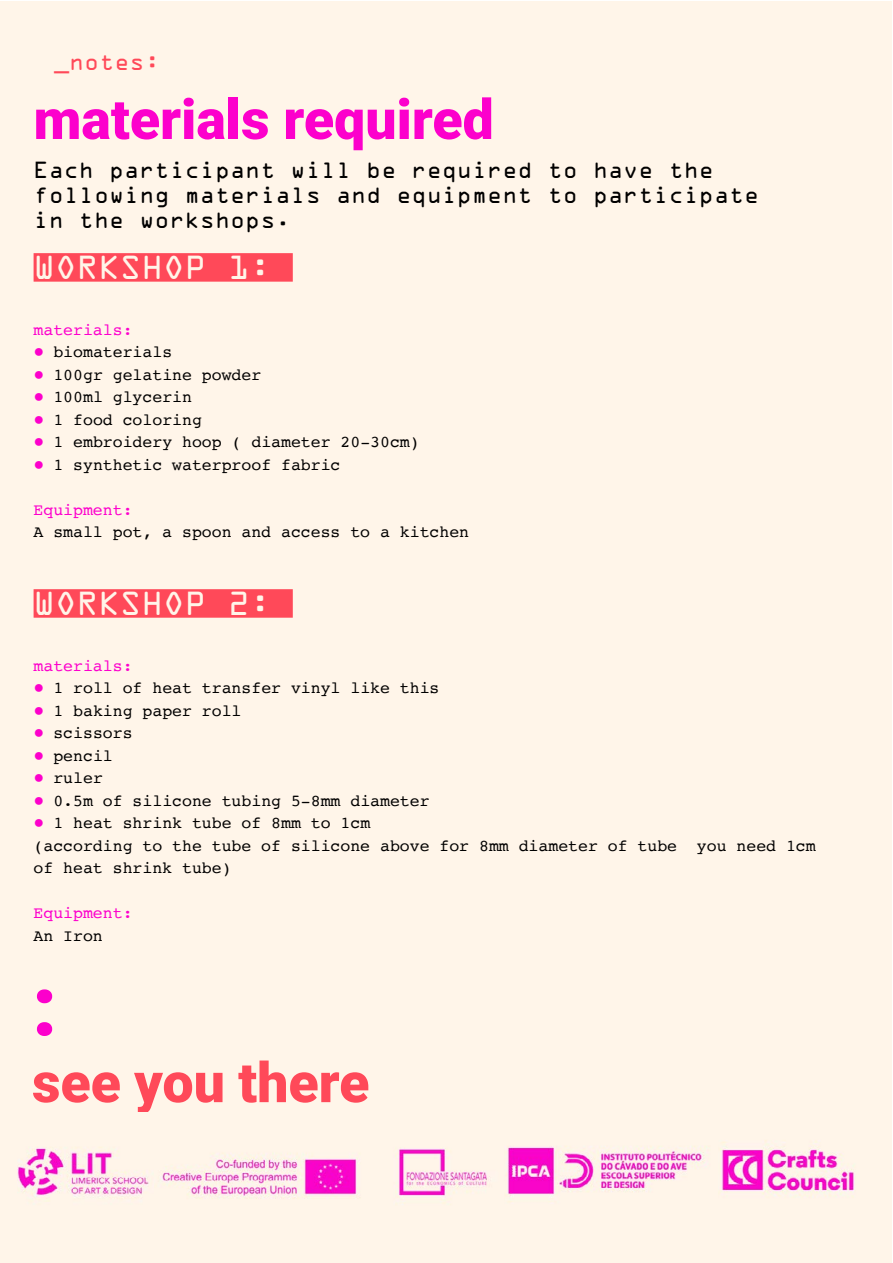
<style>
.page{position:relative;width:893px;height:1263px;background:#fff}
.page>*{position:absolute;margin:0;border:0;box-sizing:border-box;transform-origin:0 0}
.t1{font:900 84px "Roboto";color:#fc00cc}
.t2{font:900 55.5px "Roboto";color:#fc00cc}
.t3{font:900 55.5px "Roboto";color:#ff4959}
.t4{font:30px "OCRA Std";color:#fff5e9}
.t5{font:21px/25.2px "OCRA Std";color:#000}
.t6{font:21px "OCRA Std";color:#ff4959}
.t7{font:16.5px/22.5px "Courier";color:#000}
.t8{font:16.5px "Courier";color:#fc00cc}
.s1{font-family:"Arial Narrow";font-size:18px;color:#fc00cc}
</style>
<div class="page">
<div style="left:1px;top:1px;width:891px;height:1261px;background:#fff5e9"></div>
<img style="left:17px;top:1147px;width:132px;height:50px">
<img style="left:161px;top:1153px;width:199px;height:46px">
<img style="left:398px;top:1148px;width:89px;height:48px">
<img style="left:507px;top:1146px;width:200px;height:56px">
<img style="left:721px;top:1140px;width:134px;height:56px">
<div style="left:34px;top:253px;width:259px;height:29px;background:#ff4959"></div>
<div style="left:34px;top:589px;width:259px;height:29px;background:#ff4959"></div>
<p class="t6" style="left:54px;top:53px;width:107px">_notes:</p>
<h2 class="t2" style="left:34px;top:80px;width:462px">materials required</h2>
<p class="t5" style="left:34px;top:159px;width:727px">Each participant will be required to have the following materials and equipment to participate in the workshops.</p>
<h3 class="t4" style="left:34px;top:255px;width:239px">WORKSHOP 1:</h3>
<p class="t8" style="left:34px;top:317px;width:100px">materials:</p>
<p class="t7" style="left:34px;top:341px;width:140px"><span class="s1">●</span> biomaterials</p>
<p class="t7" style="left:34px;top:363px;width:229px"><span class="s1">●</span> 100gr gelatine powder</p>
<p class="t7" style="left:34px;top:386px;width:160px"><span class="s1">●</span> 100ml glycerin</p>
<p class="t7" style="left:34px;top:408px;width:170px"><span class="s1">●</span> 1 food coloring</p>
<p class="t7" style="left:34px;top:431px;width:388px"><span class="s1">●</span> 1 embroidery hoop ( diameter 20-30cm)</p>
<p class="t7" style="left:34px;top:453px;width:308px"><span class="s1">●</span> 1 synthetic waterproof fabric</p>
<p class="t8" style="left:34px;top:497px;width:100px">Equipment:</p>
<p class="t7" style="left:34px;top:521px;width:437px">A small pot, a spoon and access to a kitchen</p>
<h3 class="t4" style="left:34px;top:591px;width:239px">WORKSHOP 2:</h3>
<p class="t8" style="left:34px;top:653px;width:100px">materials:</p>
<p class="t7" style="left:34px;top:677px;width:407px"><span class="s1">●</span> 1 roll of heat transfer vinyl like this</p>
<p class="t7" style="left:34px;top:699px;width:209px"><span class="s1">●</span> 1 baking paper roll</p>
<p class="t7" style="left:34px;top:722px;width:101px"><span class="s1">●</span> scissors</p>
<p class="t7" style="left:34px;top:744px;width:81px"><span class="s1">●</span> pencil</p>
<p class="t7" style="left:34px;top:767px;width:71px"><span class="s1">●</span> ruler</p>
<p class="t7" style="left:34px;top:789px;width:398px"><span class="s1">●</span> 0.5m of silicone tubing 5-8mm diameter</p>
<p class="t7" style="left:34px;top:812px;width:784px"><span class="s1">●</span> 1 heat shrink tube of 8mm to 1cm<br>(according to the tube of silicone above for 8mm diameter of tube you need 1cm of heat shrink tube)</p>
<p class="t8" style="left:34px;top:900px;width:100px">Equipment:</p>
<p class="t7" style="left:34px;top:924px;width:71px">An Iron</p>
<h1 class="t1" style="left:32px;top:947px;width:27px">:</h1>
<h2 class="t3" style="left:32px;top:1043px;width:339px">see you there</h2>
</div>
